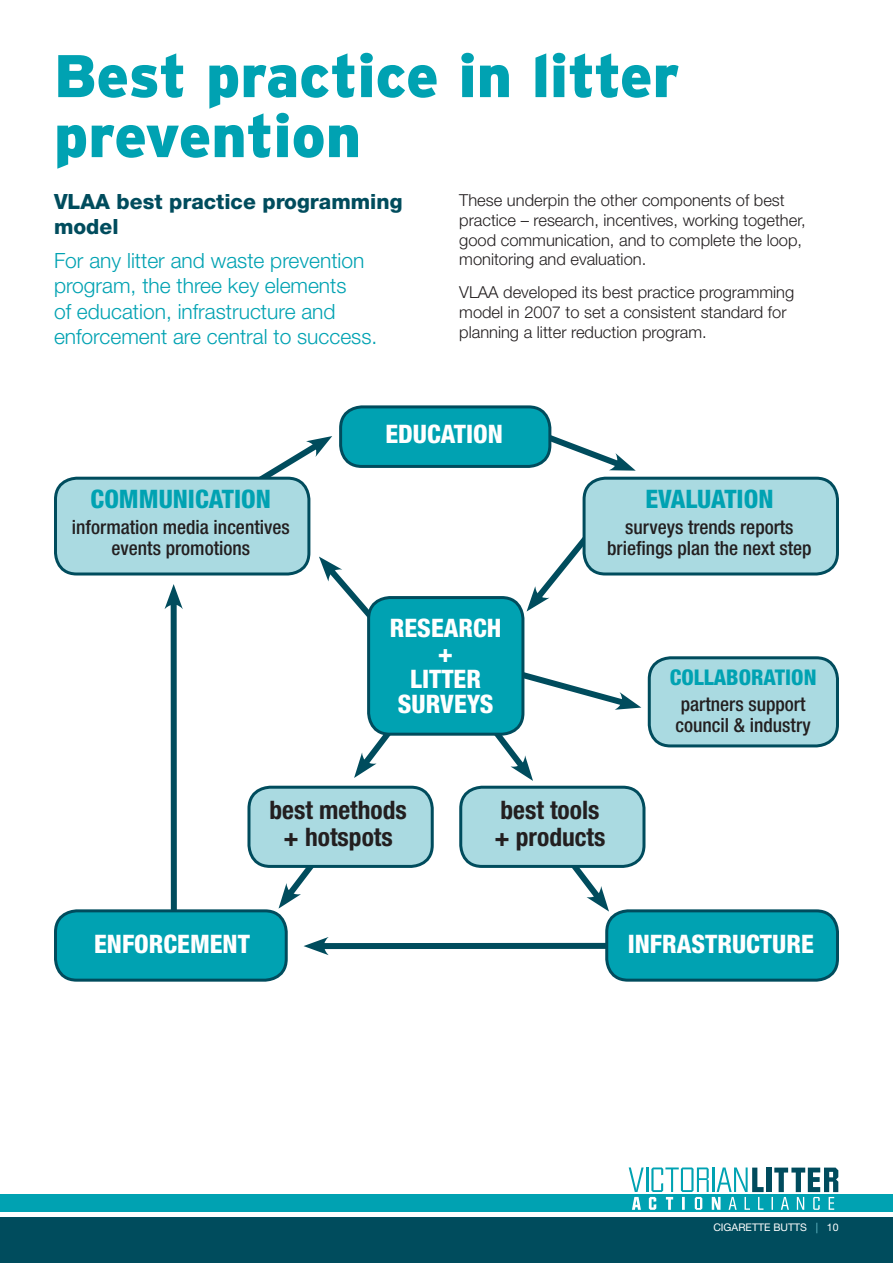
<style>
.page{position:relative;width:893px;height:1263px;background:#fff}
.page>*{position:absolute;margin:0;border:0;box-sizing:border-box;transform-origin:0 0}
.headings{font:900 60px/60px "Interstate";color:#00a2b2}
.headings-2{font:800 condensed 25.5px/25.5px "Helvetica Neue LT Std";color:#fff;text-align:center}
.headings-3{font:700 condensed 25.5px/27px "Helvetica Neue LT Std";color:#231f20;text-align:center}
.headings-4{font:800 condensed 25.5px "Helvetica Neue LT Std";color:#00a2b2}
.headings-5{font:800 condensed 21.6px "Helvetica Neue LT Std";color:#00a2b2}
.intro_para{font:300 21px/25.2px "Helvetica Neue LT Std";color:#00a2b2}
.Subhead{font:800 21px/25.2px "Helvetica Neue LT Std";color:#004c5d}
.headings-6{font:500 condensed 19.5px/21px "Helvetica Neue LT Std";color:#231f20;text-align:center}
.main_body{font:300 16.5px/19.8px "Helvetica Neue LT Std";color:#231f20}
.t1{font:10.5px "Helvetica Neue LT Std";color:#fff}
.s1{color:#72c7d2}
</style>
<div class="page">
<div style="left:0;top:1217px;width:893px;height:46px;background:#004c5d"></div>
<div style="left:0;top:1195px;width:893px;height:17px;background:#00a2b2"></div>
<svg style="left:629px;top:1167px;width:209px;height:43px"></svg>
<svg style="left:319px;top:556px;width:60px;height:61px"></svg>
<svg style="left:247px;top:436px;width:85px;height:54px"></svg>
<svg style="left:534px;top:427px;width:102px;height:44px"></svg>
<svg style="left:279px;top:868px;width:35px;height:41px"></svg>
<svg style="left:354px;top:723px;width:36px;height:55px"></svg>
<div style="left:318px;top:943px;width:293px;height:6px;background:#004c5d"></div>
<svg style="left:304px;top:937px;width:25px;height:18px"></svg>
<div style="left:171px;top:599px;width:6px;height:322px;background:#004c5d"></div>
<svg style="left:165px;top:584px;width:18px;height:25px"></svg>
<svg style="left:572px;top:868px;width:37px;height:43px"></svg>
<svg style="left:495px;top:721px;width:38px;height:60px"></svg>
<svg style="left:527px;top:526px;width:70px;height:85px"></svg>
<svg style="left:524px;top:667px;width:117px;height:44px"></svg>
<div style="left:56px;top:478px;width:253px;height:96px;background:#aadae1;border-radius:21px"></div>
<div style="left:54px;top:477px;width:256px;height:98px;border:3px solid #004c5d;border-radius:21px"></div>
<div style="left:584px;top:478px;width:253px;height:96px;background:#aadae1;border-radius:21px"></div>
<div style="left:583px;top:477px;width:256px;height:98px;border:3px solid #004c5d;border-radius:21px"></div>
<div style="left:341px;top:407px;width:209px;height:59px;background:#00a2b2;border-radius:21px"></div>
<div style="left:339px;top:405px;width:212px;height:63px;border:3px solid #004c5d;border-radius:21px"></div>
<div style="left:369px;top:597px;width:154px;height:137px;background:#00a2b2;border-radius:21px"></div>
<div style="left:367px;top:596px;width:157px;height:140px;border:3px solid #004c5d;border-radius:21px"></div>
<div style="left:56px;top:911px;width:230px;height:69px;background:#00a2b2;border-radius:21px"></div>
<div style="left:54px;top:909px;width:234px;height:73px;border:3px solid #004c5d;border-radius:21px"></div>
<div style="left:607px;top:911px;width:230px;height:69px;background:#00a2b2;border-radius:21px"></div>
<div style="left:605px;top:909px;width:234px;height:73px;border:3px solid #004c5d;border-radius:21px"></div>
<div style="left:649px;top:658px;width:188px;height:88px;background:#aadae1;border-radius:21px"></div>
<div style="left:648px;top:656px;width:191px;height:91px;border:3px solid #004c5d;border-radius:21px"></div>
<div style="left:249px;top:787px;width:183px;height:79px;background:#aadae1;border-radius:21px"></div>
<div style="left:247px;top:786px;width:187px;height:82px;border:3px solid #004c5d;border-radius:21px"></div>
<div style="left:461px;top:787px;width:183px;height:79px;background:#aadae1;border-radius:21px"></div>
<div style="left:459px;top:786px;width:186px;height:82px;border:3px solid #004c5d;border-radius:21px"></div>
<p class="headings" style="left:54px;top:45px;width:627px">Best practice in litter prevention</p>
<p class="Subhead" style="left:54px;top:189px;width:350px">VLAA best practice programming model</p>
<p class="intro_para" style="left:54px;top:248px;width:325px">For any litter and waste prevention program, the three key elements<br>of education, infrastructure and enforcement are central to success.</p>
<p class="main_body" style="left:459px;top:190px;width:348px">These underpin the other components of best practice – research, incentives, working together, good communication, and to complete the loop, monitoring and evaluation.</p>
<p class="main_body" style="left:459px;top:282px;width:336px">VLAA developed its best practice programming model in 2007 to set a consistent standard for planning a litter reduction program.</p>
<p class="headings-4" style="left:91px;top:484px;width:182px">COMMUNICATION</p>
<p class="headings-6" style="left:72px;top:516px;width:219px">information media incentives events promotions</p>
<p class="headings-2" style="left:385px;top:421px;width:119px">EDUCATION</p>
<p class="headings-2" style="left:390px;top:614px;width:113px">RESEARCH +<br>LITTER<br>SURVEYS</p>
<p class="headings-4" style="left:645px;top:484px;width:130px">EVALUATION</p>
<p class="headings-6" style="left:607px;top:516px;width:206px">surveys trends reports briefings plan the next step</p>
<p class="headings-5" style="left:670px;top:664px;width:148px">COLLABORATION</p>
<p class="headings-6" style="left:675px;top:693px;width:137px;text-align:left">partners support council &amp; industry</p>
<p class="headings-3" style="left:270px;top:796px;width:139px">best methods + hotspots</p>
<p class="headings-3" style="left:494px;top:796px;width:113px;text-align:left">best tools + products</p>
<p class="headings-2" style="left:94px;top:930px;width:157px">ENFORCEMENT</p>
<p class="headings-2" style="left:628px;top:930px;width:187px">INFRASTRUCTURE</p>
<p class="t1" style="left:713px;top:1220px;width:127px">CIGARETTE BUTTS <span class="s1">|</span> 10</p>
</div>
